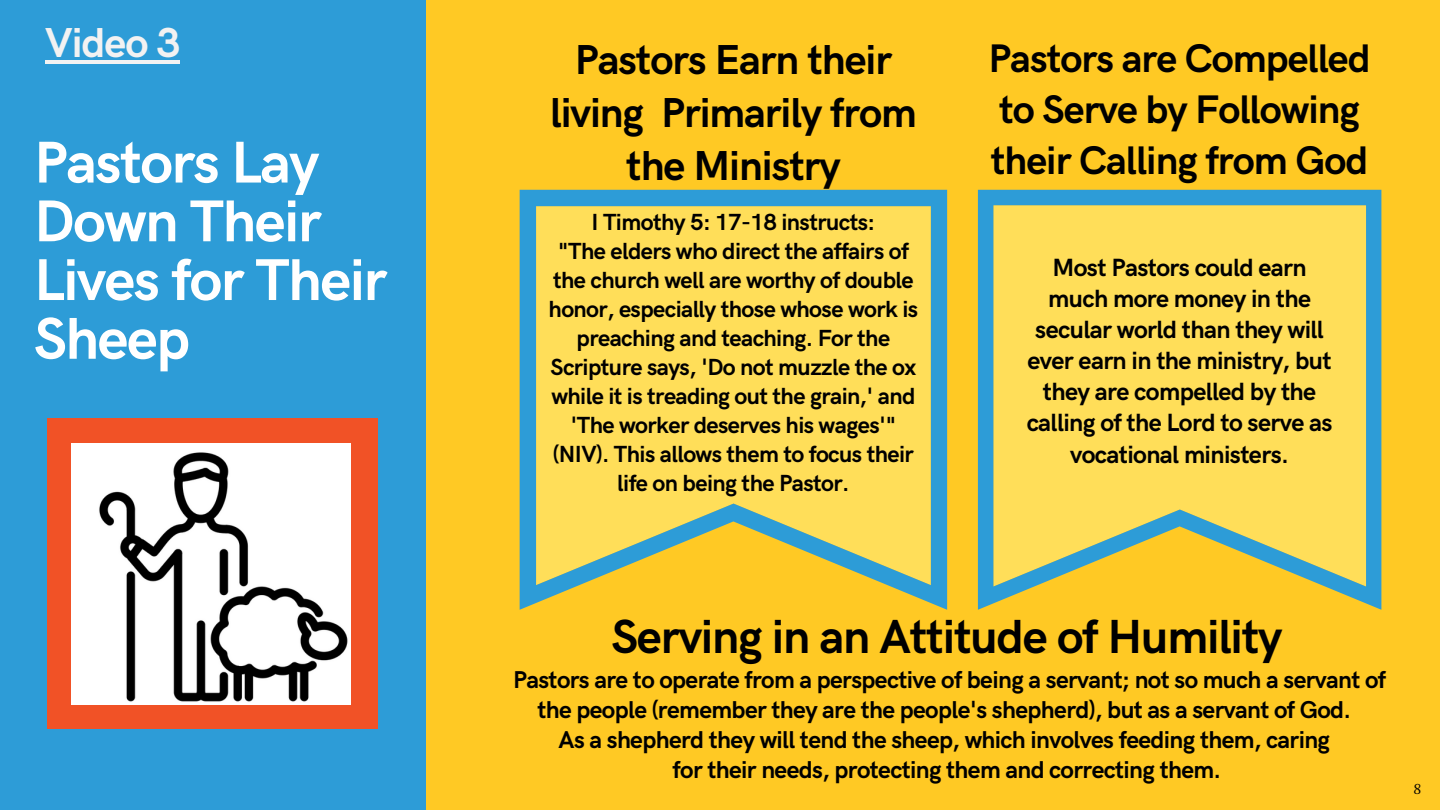
<style>
.page{position:relative;width:1440px;height:810px;background:#ffc924}
.page>*{position:absolute;margin:0;border:0;box-sizing:border-box;transform-origin:0 0}
.t1{font:700 59.1px/58.7px "HK Grotesk";letter-spacing:-.025em;color:#fff}
.t2{font:700 48px "HK Grotesk";letter-spacing:-.025em;color:#000}
.t3{font:700 42px/53.2px "HK Grotesk";letter-spacing:-.025em;color:#000;text-align:center}
.t4{font:700 42px "HK Grotesk";letter-spacing:-.025em;color:#f2f2f2}
.t5{font:700 40px/51.2px "HK Grotesk";letter-spacing:-.025em;color:#000}
.t6{font:700 25px/31.2px "HK Grotesk";letter-spacing:-.025em;color:#000;text-align:center}
.t7{font:700 24.4px/30.3px "HK Grotesk";letter-spacing:-.025em;color:#000;text-align:center}
.t8{font:700 23.4px/29px "HK Grotesk";letter-spacing:-.025em;color:#000;text-align:center}
.t9{font:italic 14px "Lora";color:#000}
</style>
<div class="page">
<div style="left:0;top:0;width:425px;height:810px;background:#2d9cd7"></div>
<div style="left:47px;top:419px;width:331px;height:310px;background:#f15226"></div>
<img style="left:72px;top:444px;width:279px;height:260px">
<svg style="left:520px;top:190px;width:427px;height:420px;background:#dfd166"></svg>
<svg style="left:978px;top:190px;width:403px;height:420px;background:#e0d265"></svg>
<hr style="left:45px;top:60px;width:135px;height:4px;background:#f2f2f2">
<h3 class="t4" style="left:45px;top:19px;width:137px">Video 3</h3>
<h1 class="t1" style="left:34px;top:135px;width:355px">Pastors Lay<br>Down Their<br>Lives for Their<br>Sheep</h1>
<h3 class="t3" style="left:550px;top:35px;width:368px">Pastors Earn their living Primarily from the Ministry</h3>
<h3 class="t5" style="left:989px;top:34px;width:384px">Pastors are Compelled to Serve by Following their Calling from God</h3>
<p class="t8" style="left:549px;top:209px;width:371px">I Timothy 5: 17-18 instructs:<br>"The elders who direct the affairs of the church well are worthy of double honor, especially those whose work is preaching and teaching. For the Scripture says, 'Do not muzzle the ox while it is treading out the grain,' and 'The worker deserves his wages'" (NIV). This allows them to focus their life on being the Pastor.</p>
<p class="t6" style="left:1027px;top:253px;width:307px">Most Pastors could earn much more money in the secular world than they will ever earn in the ministry, but they are compelled by the calling of the Lord to serve as vocational ministers.</p>
<h2 class="t2" style="left:612px;top:610px;width:672px">Serving in an Attitude of Humility</h2>
<p class="t7" style="left:513px;top:665px;width:875px">Pastors are to operate from a perspective of being a servant; not so much a servant of the people (remember they are the people's shepherd), but as a servant of God.<br>As a shepherd they will tend the sheep, which involves feeding them, caring<br>for their needs, protecting them and correcting them.</p>
<p class="t9" style="left:1414px;top:779px;width:9px">8</p>
</div>
